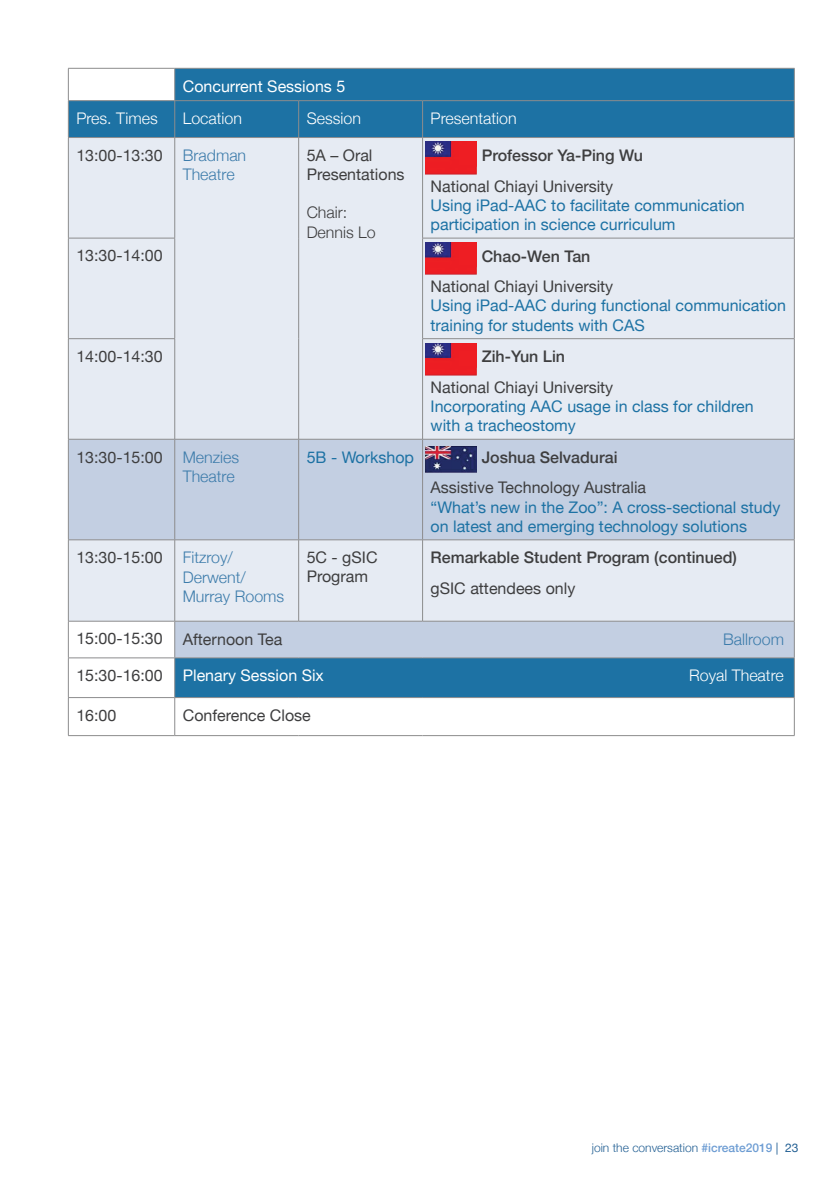
<style>
.page{position:relative;width:840px;height:1191px;background:#fff}
.page>*{position:absolute;margin:0;border:0;box-sizing:border-box;transform-origin:0 0}
.t1{font:16px/19.2px "Helvetica Neue";color:#1d72a4}
.t2{font:16px/19.2px "Helvetica Neue";color:#3e3e3f}
.t3{font:500 16px "Helvetica Neue";color:#3e3e3f}
.t4{font:300 16px/19.2px "Helvetica Neue";color:#3d7cab}
.t5{font:300 16px "Helvetica Neue";color:#fff}
.t6{font:16px "Helvetica Neue";color:#fff}
.t7{font:300 16px "Helvetica Neue";color:#3e3e3f}
.t8{font:300 12px "Helvetica Neue";color:#225f93}
.s1{font-weight:500;color:#6e9dd3}
.s2{font-weight:400}
</style>
<div class="page">
<svg style="left:69px;top:69px;width:724px;height:628px;background:#337fac"></svg>
<div style="left:69px;top:138px;width:724px;height:301px;background:#e6ebf3"></div>
<svg style="left:69px;top:440px;width:724px;height:217px;background:#d1dae8"></svg>
<hr style="left:68px;top:68px;width:107px;height:1px;background:#8c8c8d">
<hr style="left:68px;top:69px;width:1px;height:31px;background:#8c8c8d">
<hr style="left:175px;top:68px;width:123px;height:1px;background:#8c8c8d">
<hr style="left:174px;top:69px;width:1px;height:31px;background:#8c8c8d">
<hr style="left:298px;top:68px;width:124px;height:1px;background:#8c8c8d">
<hr style="left:422px;top:68px;width:372px;height:1px;background:#8c8c8d">
<hr style="left:793px;top:69px;width:1px;height:31px;background:#8c8c8d">
<hr style="left:68px;top:100px;width:107px;height:1px;background:#8c8c8d">
<hr style="left:68px;top:101px;width:1px;height:36px;background:#8c8c8d">
<hr style="left:175px;top:100px;width:123px;height:1px;background:#8c8c8d">
<hr style="left:174px;top:101px;width:1px;height:36px;background:#8c8c8d">
<hr style="left:298px;top:100px;width:124px;height:1px;background:#8c8c8d">
<hr style="left:298px;top:101px;width:1px;height:36px;background:#8c8c8d">
<hr style="left:422px;top:100px;width:372px;height:1px;background:#8c8c8d">
<hr style="left:422px;top:101px;width:1px;height:36px;background:#8c8c8d">
<hr style="left:793px;top:101px;width:1px;height:36px;background:#8c8c8d">
<hr style="left:68px;top:137px;width:107px;height:1px;background:#8c8c8d">
<hr style="left:68px;top:138px;width:1px;height:100px;background:#8c8c8d">
<hr style="left:175px;top:137px;width:123px;height:1px;background:#8c8c8d">
<hr style="left:174px;top:138px;width:1px;height:100px;background:#8c8c8d">
<hr style="left:298px;top:137px;width:124px;height:1px;background:#8c8c8d">
<hr style="left:298px;top:138px;width:1px;height:100px;background:#8c8c8d">
<hr style="left:422px;top:137px;width:372px;height:1px;background:#8c8c8d">
<hr style="left:422px;top:138px;width:1px;height:100px;background:#8c8c8d">
<hr style="left:793px;top:138px;width:1px;height:100px;background:#8c8c8d">
<hr style="left:68px;top:238px;width:107px;height:1px;background:#8c8c8d">
<hr style="left:68px;top:238px;width:1px;height:100px;background:#8c8c8d">
<hr style="left:174px;top:238px;width:1px;height:100px;background:#8c8c8d">
<hr style="left:298px;top:238px;width:1px;height:101px;background:#8c8c8d">
<hr style="left:422px;top:238px;width:372px;height:1px;background:#8c8c8d">
<hr style="left:422px;top:238px;width:1px;height:100px;background:#8c8c8d">
<hr style="left:793px;top:238px;width:1px;height:100px;background:#8c8c8d">
<hr style="left:68px;top:338px;width:107px;height:1px;background:#8c8c8d">
<hr style="left:68px;top:339px;width:1px;height:100px;background:#8c8c8d">
<hr style="left:174px;top:339px;width:1px;height:100px;background:#8c8c8d">
<hr style="left:298px;top:339px;width:1px;height:100px;background:#8c8c8d">
<hr style="left:422px;top:338px;width:372px;height:1px;background:#8c8c8d">
<hr style="left:422px;top:339px;width:1px;height:100px;background:#8c8c8d">
<hr style="left:793px;top:339px;width:1px;height:100px;background:#8c8c8d">
<hr style="left:68px;top:439px;width:107px;height:1px;background:#8c8c8d">
<hr style="left:68px;top:439px;width:1px;height:100px;background:#8c8c8d">
<hr style="left:175px;top:439px;width:123px;height:1px;background:#8c8c8d">
<hr style="left:174px;top:439px;width:1px;height:100px;background:#8c8c8d">
<hr style="left:298px;top:439px;width:124px;height:1px;background:#8c8c8d">
<hr style="left:298px;top:439px;width:1px;height:100px;background:#8c8c8d">
<hr style="left:422px;top:439px;width:372px;height:1px;background:#8c8c8d">
<hr style="left:422px;top:439px;width:1px;height:100px;background:#8c8c8d">
<hr style="left:793px;top:439px;width:1px;height:100px;background:#8c8c8d">
<hr style="left:68px;top:539px;width:107px;height:1px;background:#8c8c8d">
<hr style="left:68px;top:540px;width:1px;height:81px;background:#8c8c8d">
<hr style="left:175px;top:539px;width:123px;height:1px;background:#8c8c8d">
<hr style="left:174px;top:540px;width:1px;height:81px;background:#8c8c8d">
<hr style="left:298px;top:539px;width:124px;height:1px;background:#8c8c8d">
<hr style="left:298px;top:540px;width:1px;height:81px;background:#8c8c8d">
<hr style="left:422px;top:539px;width:372px;height:1px;background:#8c8c8d">
<hr style="left:422px;top:540px;width:1px;height:81px;background:#8c8c8d">
<hr style="left:793px;top:540px;width:1px;height:81px;background:#8c8c8d">
<hr style="left:68px;top:621px;width:107px;height:1px;background:#8c8c8d">
<hr style="left:68px;top:621px;width:1px;height:36px;background:#8c8c8d">
<hr style="left:175px;top:621px;width:123px;height:1px;background:#8c8c8d">
<hr style="left:174px;top:621px;width:1px;height:36px;background:#8c8c8d">
<hr style="left:298px;top:621px;width:124px;height:1px;background:#8c8c8d">
<hr style="left:422px;top:621px;width:372px;height:1px;background:#8c8c8d">
<hr style="left:793px;top:621px;width:1px;height:36px;background:#8c8c8d">
<hr style="left:68px;top:657px;width:107px;height:1px;background:#8c8c8d">
<hr style="left:68px;top:658px;width:1px;height:39px;background:#8c8c8d">
<hr style="left:175px;top:657px;width:123px;height:1px;background:#8c8c8d">
<hr style="left:174px;top:658px;width:1px;height:39px;background:#8c8c8d">
<hr style="left:298px;top:657px;width:124px;height:1px;background:#8c8c8d">
<hr style="left:422px;top:657px;width:372px;height:1px;background:#8c8c8d">
<hr style="left:793px;top:658px;width:1px;height:39px;background:#8c8c8d">
<hr style="left:68px;top:697px;width:107px;height:1px;background:#8c8c8d">
<hr style="left:68px;top:698px;width:1px;height:37px;background:#8c8c8d">
<hr style="left:175px;top:697px;width:123px;height:1px;background:#8c8c8d">
<hr style="left:174px;top:698px;width:1px;height:37px;background:#8c8c8d">
<hr style="left:298px;top:697px;width:124px;height:1px;background:#8c8c8d">
<hr style="left:422px;top:697px;width:372px;height:1px;background:#8c8c8d">
<hr style="left:793px;top:698px;width:1px;height:37px;background:#8c8c8d">
<hr style="left:68px;top:735px;width:107px;height:1px;background:#8c8c8d">
<hr style="left:175px;top:735px;width:123px;height:1px;background:#8c8c8d">
<hr style="left:298px;top:735px;width:124px;height:1px;background:#8c8c8d">
<hr style="left:422px;top:735px;width:372px;height:1px;background:#8c8c8d">
<img style="left:425px;top:446px;width:51px;height:26px">
<img style="left:425px;top:142px;width:51px;height:32px">
<img style="left:425px;top:242px;width:51px;height:33px">
<img style="left:425px;top:343px;width:51px;height:32px">
<p class="t6" style="left:183px;top:74px;width:164px">Concurrent Sessions 5</p>
<p class="t5" style="left:76px;top:105px;width:83px">Pres. Times</p>
<p class="t5" style="left:183px;top:105px;width:61px">Location</p>
<p class="t5" style="left:306px;top:105px;width:56px">Session</p>
<p class="t5" style="left:430px;top:105px;width:87px">Presentation</p>
<p class="t2" style="left:76px;top:146px;width:88px">13:00-13:30</p>
<p class="t4" style="left:183px;top:144px;width:65px">Bradman<br>Theatre</p>
<p class="t2" style="left:306px;top:146px;width:99px">5A – Oral<br>Presentations</p>
<p class="t7" style="left:306px;top:200px;width:42px">Chair:</p>
<p class="t7" style="left:306px;top:219px;width:71px">Dennis Lo</p>
<p class="t3" style="left:481px;top:143px;width:163px">Professor Ya-Ping Wu</p>
<p class="t2" style="left:430px;top:177px;width:184px">National Chiayi University</p>
<p class="t1" style="left:430px;top:196px;width:315px">Using iPad-AAC to facilitate communication participation in science curriculum</p>
<p class="t2" style="left:76px;top:247px;width:88px">13:30-14:00</p>
<p class="t3" style="left:481px;top:243px;width:110px">Chao-Wen Tan</p>
<p class="t2" style="left:430px;top:278px;width:184px">National Chiayi University</p>
<p class="t1" style="left:430px;top:297px;width:357px">Using iPad-AAC during functional communication training for students with CAS</p>
<p class="t2" style="left:76px;top:347px;width:88px">14:00-14:30</p>
<p class="t3" style="left:481px;top:344px;width:85px">Zih-Yun Lin</p>
<p class="t2" style="left:430px;top:378px;width:184px">National Chiayi University</p>
<p class="t1" style="left:430px;top:398px;width:324px">Incorporating AAC usage in class for children with a tracheostomy</p>
<p class="t2" style="left:76px;top:448px;width:88px">13:30-15:00</p>
<p class="t4" style="left:183px;top:446px;width:58px">Menzies<br>Theatre</p>
<p class="t1" style="left:306px;top:448px;width:109px">5B - Workshop</p>
<p class="t3" style="left:481px;top:444px;width:137px">Joshua Selvadurai</p>
<p class="t2" style="left:430px;top:479px;width:217px">Assistive Technology Australia</p>
<p class="t1" style="left:430px;top:498px;width:351px">“What’s new in the Zoo”: A cross-sectional study on latest and emerging technology solutions</p>
<p class="t2" style="left:76px;top:548px;width:88px">13:30-15:00</p>
<p class="t4" style="left:183px;top:547px;width:103px">Fitzroy/<br>Derwent/<br>Murray Rooms</p>
<p class="t2" style="left:306px;top:548px;width:72px">5C - gSIC<br>Program</p>
<p class="t3" style="left:430px;top:545px;width:308px">Remarkable Student Program (continued)</p>
<p class="t2" style="left:430px;top:579px;width:146px">gSIC attendees only</p>
<p class="t2" style="left:76px;top:630px;width:88px">15:00-15:30</p>
<p class="t2" style="left:183px;top:630px;width:101px">Afternoon Tea</p>
<p class="t4" style="left:722px;top:628px;width:62px">Ballroom</p>
<p class="t2" style="left:76px;top:667px;width:88px">15:30-16:00</p>
<p class="t6" style="left:183px;top:664px;width:143px">Plenary Session Six</p>
<p class="t5" style="left:688px;top:663px;width:96px">Royal Theatre</p>
<p class="t2" style="left:76px;top:706px;width:42px">16:00</p>
<p class="t2" style="left:183px;top:706px;width:129px">Conference Close</p>
<p class="t8" style="left:591px;top:1138px;width:208px">join the conversation <span class="s1">#icreate2019</span> <span class="s2">| 23</span></p>
</div>
